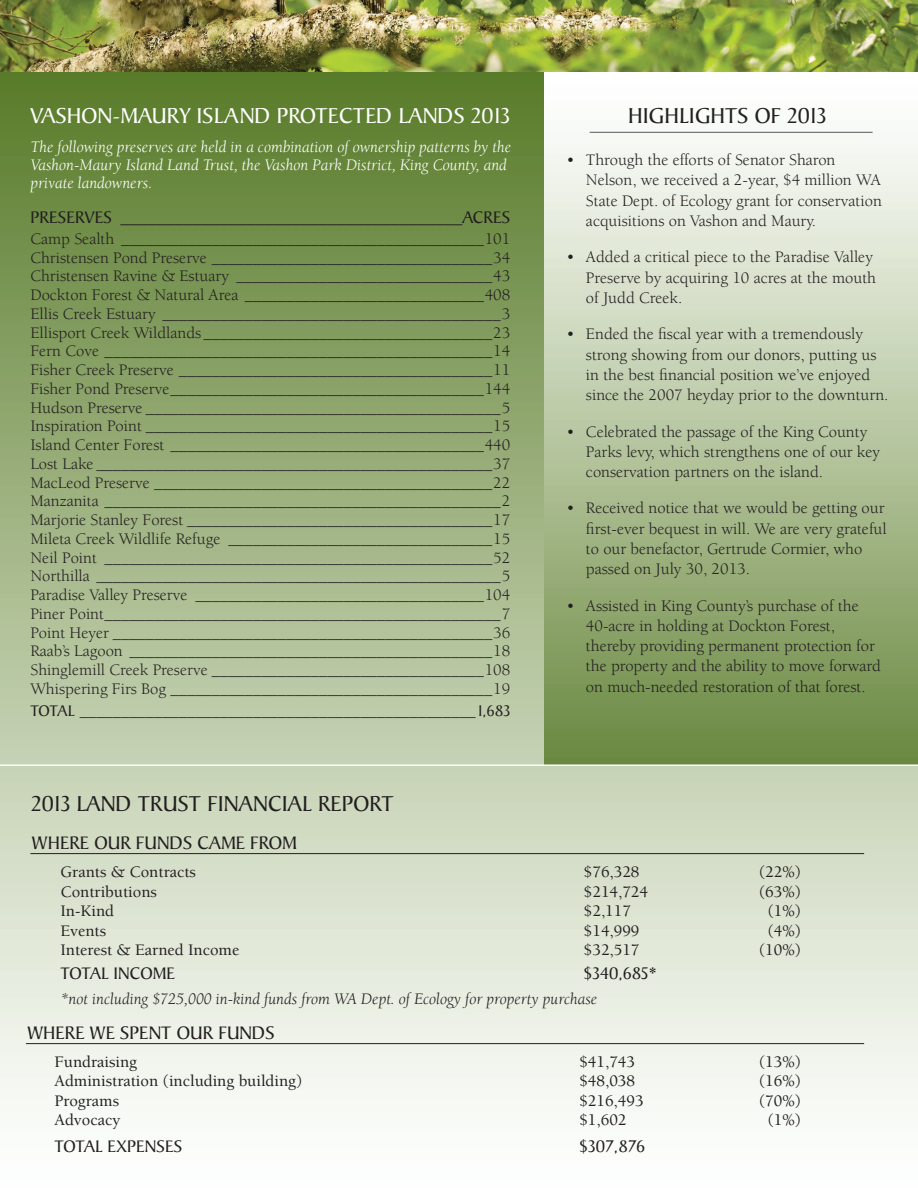
<style>
.page{position:relative;width:918px;height:1188px;background:#fff}
.page>*{position:absolute;margin:0;border:0;box-sizing:border-box;transform-origin:0 0}
.t1{font:23.25px "Baker Signet";color:#231f20}
.t2{font:23.25px "Baker Signet";color:#fff}
.t3{font:19.5px "Baker Signet";color:#231f20}
.t4{font:18px "Berkeley";color:#231f20}
.t5{font:18px "Baker Signet";color:#231f20}
.t6{font:16.5px/20.2px "Berkeley";color:#231f20}
.t7{font:500 16.5px "Berkeley";color:#231f20}
.t8{font:italic 16.5px/18px "Berkeley";color:#fff}
.t9{font:italic 16.5px "Berkeley";color:#231f20}
.t10{font:16.5px "Baker Signet";letter-spacing:-.01em;color:#231f20}
.s1{font-family:"Baker Signet"}
</style>
<div class="page">
<div style="left:0;top:0;width:918px;height:1188px;background:linear-gradient(to bottom,#4f741d,#fff)"></div>
<div style="left:544px;top:72px;width:374px;height:692px;background:linear-gradient(to bottom,#fff,#6d8b42)"></div>
<hr style="left:30px;top:853px;width:834px;height:1px;background:#231f20">
<hr style="left:26px;top:1043px;width:838px;height:1px;background:#231f20">
<img style="left:0;top:0;width:918px;height:71px">
<hr style="left:0;top:764px;width:918px;height:2px;background:#fff">
<hr style="left:590px;top:132px;width:283px;height:1px;background:#57585a">
<p class="t2" style="left:30px;top:103px;width:482px">VASHON-MAURY ISLAND PROTECTED LANDS 2013</p>
<p class="t8" style="left:30px;top:139px;width:482px">The following preserves are held in a combination of ownership patterns by the<br>Vashon-Maury Island Land Trust, the Vashon Park District, King County, and private landowners.</p>
<p class="t4" style="left:30px;top:208px;width:481px"><span class="s1">PRESERVES</span> ______________________________________<span class="s1">ACRES</span></p>
<p class="t6" style="left:30px;top:229px;width:482px">Camp Sealth ____________________________________________101</p>
<p class="t6" style="left:30px;top:248px;width:482px">Christensen Pond Preserve __________________________________34</p>
<p class="t6" style="left:30px;top:266px;width:482px">Christensen Ravine &amp; Estuary _______________________________43</p>
<p class="t6" style="left:30px;top:285px;width:482px">Dockton Forest &amp; Natural Area _____________________________408</p>
<p class="t6" style="left:30px;top:304px;width:482px">Ellis Creek Estuary _________________________________________3</p>
<p class="t6" style="left:30px;top:323px;width:482px">Ellisport Creek Wildlands ___________________________________23</p>
<p class="t6" style="left:30px;top:341px;width:482px">Fern Cove _______________________________________________14</p>
<p class="t6" style="left:30px;top:360px;width:482px">Fisher Creek Preserve ______________________________________11</p>
<p class="t6" style="left:30px;top:379px;width:482px">Fisher Pond Preserve______________________________________144</p>
<p class="t6" style="left:30px;top:398px;width:482px">Hudson Preserve ___________________________________________5</p>
<p class="t6" style="left:30px;top:416px;width:482px">Inspiration Point __________________________________________15</p>
<p class="t6" style="left:30px;top:435px;width:482px">Island Center Forest ______________________________________440</p>
<p class="t6" style="left:30px;top:454px;width:482px">Lost Lake ________________________________________________37</p>
<p class="t6" style="left:30px;top:473px;width:482px">MacLeod Preserve _________________________________________22</p>
<p class="t6" style="left:30px;top:491px;width:482px">Manzanita ________________________________________________2</p>
<p class="t6" style="left:30px;top:510px;width:482px">Marjorie Stanley Forest _____________________________________17</p>
<p class="t6" style="left:30px;top:529px;width:482px">Mileta Creek Wildlife Refuge ________________________________15</p>
<p class="t6" style="left:30px;top:548px;width:482px">Neil Point _______________________________________________52</p>
<p class="t6" style="left:30px;top:566px;width:482px">Northilla _________________________________________________5</p>
<p class="t6" style="left:30px;top:585px;width:482px">Paradise Valley Preserve ___________________________________104</p>
<p class="t6" style="left:30px;top:604px;width:482px">Piner Point________________________________________________7</p>
<p class="t6" style="left:30px;top:623px;width:482px">Point Heyer ______________________________________________36</p>
<p class="t6" style="left:30px;top:641px;width:482px">Raab’s Lagoon ____________________________________________18</p>
<p class="t6" style="left:30px;top:660px;width:482px">Shinglemill Creek Preserve _________________________________108</p>
<p class="t6" style="left:30px;top:679px;width:482px">Whispering Firs Bog _______________________________________19</p>
<p class="t10" style="left:30px;top:702px;width:482px">TOTAL ________________________________________________1,683</p>
<p class="t1" style="left:31px;top:791px;width:364px">2013 LAND TRUST FINANCIAL REPORT</p>
<p class="t1" style="left:628px;top:103px;width:200px">HIGHLIGHTS OF 2013</p>
<p class="t6" style="left:586px;top:150px;width:297px;text-indent:-20px">• Through the efforts of Senator Sharon Nelson, we received a 2-year, $4 million WA State Dept. of Ecology grant for conservation acquisitions on Vashon and Maury.</p>
<p class="t6" style="left:586px;top:247px;width:292px;text-indent:-20px">• Added a critical piece to the Paradise Valley<br>Preserve by acquiring 10 acres at the mouth of Judd Creek.</p>
<p class="t6" style="left:586px;top:324px;width:304px;text-indent:-20px">• Ended the fiscal year with a tremendously strong showing from our donors, putting us in the best financial position we’ve enjoyed since the 2007 heyday prior to the downturn.</p>
<p class="t6" style="left:586px;top:422px;width:296px;text-indent:-20px">• Celebrated the passage of the King County<br>Parks levy, which strengthens one of our key conservation partners on the island.</p>
<p class="t6" style="left:586px;top:499px;width:302px;text-indent:-20px">• Received notice that we would be getting our first-ever bequest in will. We are very grateful to our benefactor, Gertrude Cormier, who passed on July 30, 2013.</p>
<p class="t6" style="left:586px;top:596px;width:296px;text-indent:-20px">• Assisted in King County’s purchase of the 40-acre in holding at Dockton Forest, thereby providing permanent protection for the property and the ability to move forward on much-needed restoration of that forest.</p>
<p class="t3" style="left:32px;top:832px;width:266px">WHERE OUR FUNDS CAME FROM</p>
<p class="t7" style="left:60px;top:863px;width:137px">Grants &amp; Contracts</p>
<p class="t7" style="left:584px;top:863px;width:57px">$76,328</p>
<p class="t7" style="left:759px;top:863px;width:44px">(22%)</p>
<p class="t7" style="left:60px;top:883px;width:98px">Contributions</p>
<p class="t7" style="left:584px;top:883px;width:66px">$214,724</p>
<p class="t7" style="left:759px;top:883px;width:44px">(63%)</p>
<p class="t7" style="left:60px;top:902px;width:55px">In-Kind</p>
<p class="t7" style="left:584px;top:902px;width:49px">$2,117</p>
<p class="t7" style="left:767px;top:902px;width:35px">(1%)</p>
<p class="t7" style="left:60px;top:922px;width:47px">Events</p>
<p class="t7" style="left:584px;top:922px;width:57px">$14,999</p>
<p class="t7" style="left:767px;top:922px;width:35px">(4%)</p>
<p class="t7" style="left:60px;top:941px;width:180px">Interest &amp; Earned Income</p>
<p class="t7" style="left:584px;top:941px;width:57px">$32,517</p>
<p class="t7" style="left:759px;top:941px;width:44px">(10%)</p>
<p class="t5" style="left:60px;top:964px;width:116px">TOTAL INCOME</p>
<p class="t5" style="left:584px;top:964px;width:75px">$340,685*</p>
<p class="t9" style="left:60px;top:991px;width:538px">*not including $725,000 in-kind funds from WA Dept. of Ecology for property purchase</p>
<p class="t3" style="left:27px;top:1022px;width:249px">WHERE WE SPENT OUR FUNDS</p>
<p class="t7" style="left:54px;top:1053px;width:84px">Fundraising</p>
<p class="t7" style="left:579px;top:1053px;width:57px">$41,743</p>
<p class="t7" style="left:759px;top:1053px;width:44px">(13%)</p>
<p class="t7" style="left:54px;top:1072px;width:250px">Administration (including building)</p>
<p class="t7" style="left:579px;top:1072px;width:57px">$48,038</p>
<p class="t7" style="left:759px;top:1072px;width:44px">(16%)</p>
<p class="t7" style="left:54px;top:1092px;width:66px">Programs</p>
<p class="t7" style="left:579px;top:1092px;width:66px">$216,493</p>
<p class="t7" style="left:759px;top:1092px;width:44px">(70%)</p>
<p class="t7" style="left:54px;top:1111px;width:67px">Advocacy</p>
<p class="t7" style="left:579px;top:1111px;width:49px">$1,602</p>
<p class="t7" style="left:767px;top:1111px;width:35px">(1%)</p>
<p class="t5" style="left:54px;top:1136px;width:129px">TOTAL EXPENSES</p>
<p class="t5" style="left:579px;top:1136px;width:67px">$307,876</p>
</div>
